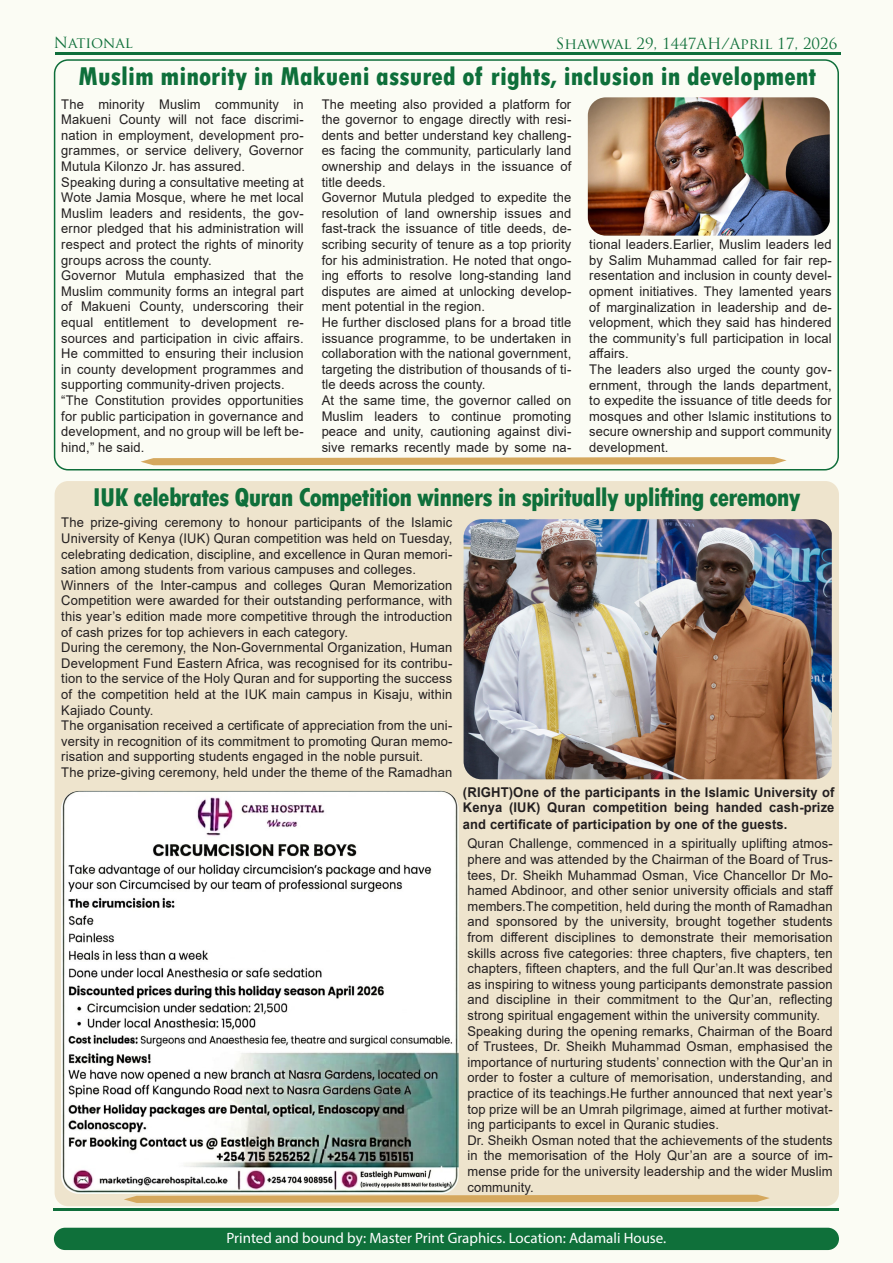
<style>
.page{position:relative;width:893px;height:1263px;background:#fbfcf4}
.page>*{position:absolute;margin:0;border:0;box-sizing:border-box;transform-origin:0 0}
.t1{font:800 condensed 27px "Tw Cen";letter-spacing:-.03em;color:#0e6f3a}
.t2{font:800 condensed 27px "Tw Cen";color:#0e6f3a}
.t3{font:15px "Myriad Pro";color:#fff}
.t4{font:15px "Trajan Pro";color:#0f703a}
.t5{font:700 13.5px "Arial";letter-spacing:.01em;color:#231f20}
.t6{font:13.35px/15.6px "Arial";letter-spacing:.01em;color:#231f20;text-align:justify}
.t7{font:700 13.35px/16.5px "Arial";letter-spacing:.01em;color:#231f20}
.s1{font-size:13.35px}
</style>
<div class="page">
<hr style="left:54px;top:1208px;width:785px;height:2px;background:#0f6e3a">
<div style="left:54px;top:1228px;width:785px;height:22px;background:#0f703a;border-radius:11px"></div>
<hr style="left:56px;top:52px;width:785px;height:2px;background:#0f6e3a">
<svg style="left:141px;top:457px;width:646px;height:8px;background:#d9b271"></svg>
<div style="left:55px;top:481px;width:784px;height:725px;background:#eee4cd;border-radius:14px"></div>
<svg style="left:124px;top:1195px;width:646px;height:8px;background:#d8af6c"></svg>
<img style="left:61px;top:791px;width:398px;height:403px">
<img style="left:464px;top:519px;width:368px;height:260px">
<div style="left:54px;top:59px;width:785px;height:411px;border:2px solid #0f6e3a;border-radius:14px"></div>
<img style="left:588px;top:97px;width:242px;height:139px">
<p class="t4" style="left:54px;top:33px;width:80px">National</p>
<p class="t4" style="left:556px;top:34px;width:283px">Shawwal 29, 1447AH/April 17, 2026</p>
<p class="t2" style="left:78px;top:61px;width:740px">Muslim minority in Makueni assured of rights, inclusion in development</p>
<p class="t6" style="left:61px;top:96px;width:244px">The minority Muslim community in Makueni County will not face discrimi&shy;nation in employment, development pro&shy;grammes, or service delivery, Governor Mutula Kilonzo Jr. has assured.</p>
<p class="t6" style="left:61px;top:174px;width:244px">Speaking during a consultative meeting at Wote Jamia Mosque, where he met local Muslim leaders and residents, the gov&shy;ernor pledged that his administration will respect and protect the rights of minority groups across the county.</p>
<p class="t6" style="left:61px;top:268px;width:244px">Governor Mutula emphasized that the Muslim community forms an integral part of Makueni County, underscoring their equal entitlement to development re&shy;sources and participation in civic affairs.<br>He committed to ensuring their inclusion in county development programmes and supporting community-driven projects.</p>
<p class="t6" style="left:61px;top:392px;width:244px">“The Constitution provides opportunities for public participation in governance and development, and no group will be left be&shy;hind,” he said.</p>
<p class="t6" style="left:322px;top:96px;width:251px">The meeting also provided a platform for the governor to engage directly with resi&shy;dents and better understand key challeng&shy;es facing the community, particularly land ownership and delays in the issuance of title deeds.</p>
<p class="t6" style="left:322px;top:190px;width:251px">Governor Mutula pledged to expedite the resolution of land ownership issues and fast-track the issuance of title deeds, de&shy;scribing security of tenure as a top priority for his administration. He noted that ongo&shy;ing efforts to resolve long-standing land disputes are aimed at unlocking develop&shy;ment potential in the region.</p>
<p class="t6" style="left:322px;top:314px;width:251px">He further disclosed plans for a broad title issuance programme, to be undertaken in collaboration with the national government, targeting the distribution of thousands of ti&shy;tle deeds across the county.</p>
<p class="t6" style="left:322px;top:392px;width:251px">At the same time, the governor called on Muslim leaders to continue promoting peace and unity, cautioning against divi&shy;sive remarks recently made by some na-</p>
<p class="t6" style="left:589px;top:237px;width:244px">tional leaders.Earlier, Muslim leaders led by Salim Muhammad called for fair rep&shy;resentation and inclusion in county devel&shy;opment initiatives. They lamented years of marginalization in leadership and de&shy;velopment, which they said has hindered the community’s full participation in local affairs.</p>
<p class="t6" style="left:589px;top:361px;width:244px">The leaders also urged the county gov&shy;ernment, through the lands department, to expedite the issuance of title deeds for mosques and other Islamic institutions to secure ownership and support community development.</p>
<p class="t1" style="left:93px;top:482px;width:709px">IUK celebrates Quran Competition winners in spiritually uplifting ceremony</p>
<p class="t6" style="left:61px;top:515px;width:392px">The prize-giving ceremony to honour participants of the Islamic University of Kenya (IUK) Quran competition was held on Tuesday, celebrating dedication, discipline, and excellence in Quran memori&shy;sation among students from various campuses and colleges.</p>
<p class="t6" style="left:61px;top:577px;width:392px">Winners of the Inter-campus and colleges Quran Memorization Competition were awarded for their outstanding performance, with this year’s edition made more competitive through the introduction of cash prizes for top achievers in each category.</p>
<p class="t6" style="left:61px;top:640px;width:392px">During the ceremony, the Non-Governmental Organization, Human Development Fund Eastern Africa, was recognised for its contribu&shy;tion to the service of the Holy Quran and for supporting the success of the competition held at the IUK main campus in Kisaju, within Kajiado County.</p>
<p class="t6" style="left:61px;top:718px;width:392px">The organisation received a certificate of appreciation from the uni&shy;versity in recognition of its commitment to promoting Quran memo&shy;risation and supporting students engaged in the noble pursuit.</p>
<p class="t6" style="left:61px;top:764px;width:392px">The prize-giving ceremony, held under the theme of the Ramadhan</p>
<p class="t5" style="left:463px;top:782px;width:373px">(RIGHT)One of the participants <span class="s1">in the Islamic University of</span></p>
<p class="t7" style="left:463px;top:799px;width:373px">Kenya (IUK) Quran competition being handed cash-prize and certificate of participation by one of the guests.</p>
<p class="t6" style="left:467px;top:836px;width:367px">Quran Challenge, commenced in a spiritually uplifting atmos&shy;phere and was attended by the Chairman of the Board of Trus&shy;tees, Dr. Sheikh Muhammad Osman, Vice Chancellor Dr Mo&shy;hamed Abdinoor, and other senior university officials and staff members.The competition, held during the month of Ramadhan and sponsored by the university, brought together students from different disciplines to demonstrate their memorisation skills across five categories: three chapters, five chapters, ten chapters, fifteen chapters, and the full Qur’an.It was described as inspiring to witness young participants demonstrate passion and discipline in their commitment to the Qur’an, reflecting strong spiritual engagement within the university community.</p>
<p class="t6" style="left:467px;top:1023px;width:367px">Speaking during the opening remarks, Chairman of the Board of Trustees, Dr. Sheikh Muhammad Osman, emphasised the importance of nurturing students’ connection with the Qur’an in order to foster a culture of memorisation, understanding, and practice of its teachings.He further announced that next year’s top prize will be an Umrah pilgrimage, aimed at further motivat&shy;ing participants to excel in Quranic studies.</p>
<p class="t6" style="left:467px;top:1132px;width:367px">Dr. Sheikh Osman noted that the achievements of the students in the memorisation of the Holy Qur’an are a source of im&shy;mense pride for the university leadership and the wider Muslim community.</p>
<p class="t3" style="left:227px;top:1229px;width:441px">Printed and bound by: Master Print Graphics. Location: Adamali House.</p>
</div>
